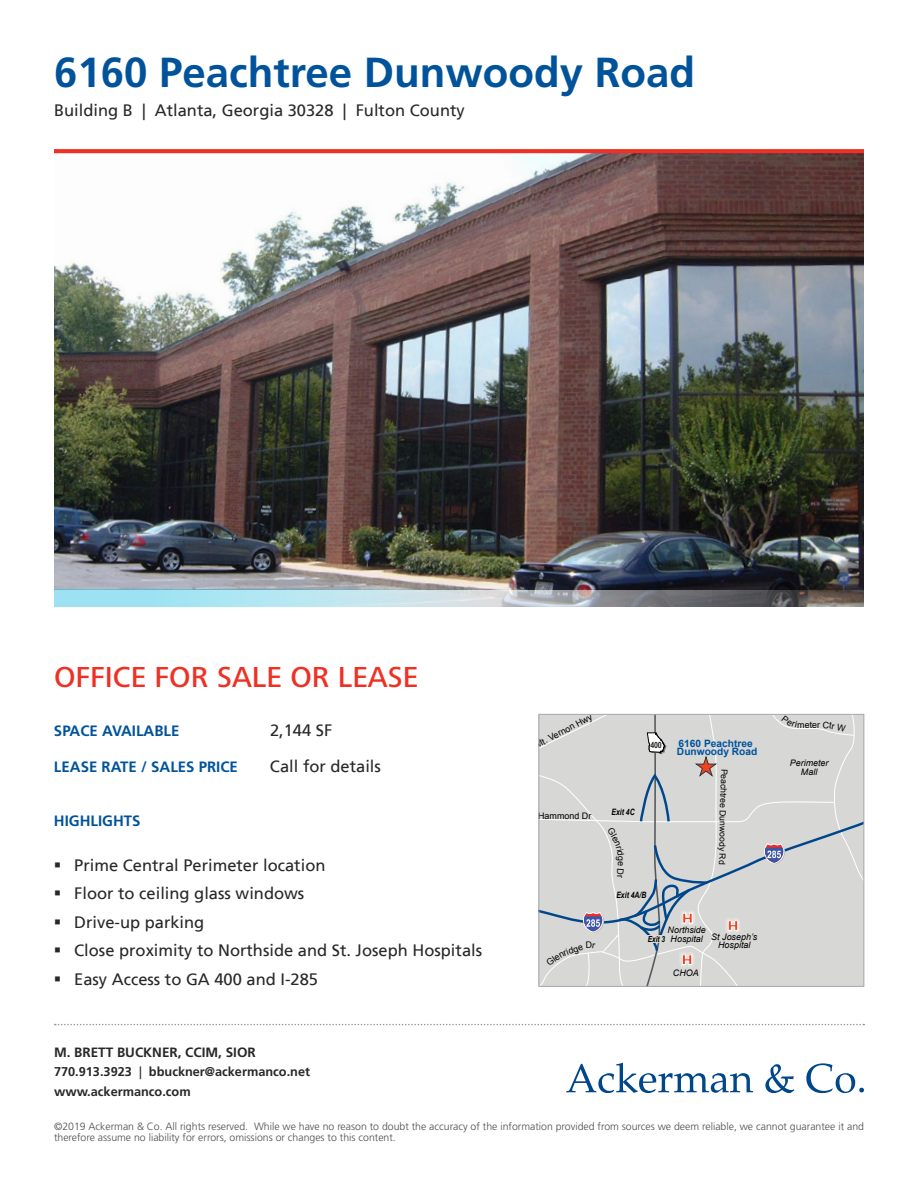
<style>
.page{position:relative;width:918px;height:1188px;background:#fff}
.page>*{position:absolute;margin:0;border:0;box-sizing:border-box;transform-origin:0 0}
.t1{font:700 42px "Frutiger LT Std";color:#00539b}
.t2{font:500 30px "Frutiger Next LTW1 G";color:#ee3124}
.t3{font:16.5px/28.5px "Frutiger LT Std";color:#292829}
.t4{font:700 15px "Frutiger LT Std";color:#00539b}
.t5{font:900 13.8px "Arial";color:#ef4423}
.t6{font:700 13.5px "Frutiger LT Std";color:#292829}
.t7{font:700 12.75px/19.5px "Frutiger LT Std";color:#292829}
.t8{font:300 10.5px/11.2px "Frutiger LT Std";color:#4d4d4f}
.t9{font:700 10.2px/8.4px "Arial";color:#00529c}
.t10{font:italic 9px/8.4px "Arial";color:#000;text-align:center}
.t11{font:9px "Arial";color:#000}
.t12{font:italic 700 8.85px "Arial";color:#000;scale:.78 1}
.t13{font:8.55px "Arial";color:#000}
.t14{font:700 8.55px "Arial Narrow";color:#221f1f}
.t15{font:italic 700 8.4px "Arial";color:#000;scale:.78 1}
.s1{font-weight:400}
</style>
<div class="page">
<img style="left:54px;top:154px;width:810px;height:436px">
<svg style="left:55px;top:1024px;width:809px;height:1px"></svg>
<svg style="left:566px;top:1063px;width:187px;height:30px"></svg>
<svg style="left:765px;top:1064px;width:29px;height:29px"></svg>
<svg style="left:806px;top:1063px;width:58px;height:30px"></svg>
<svg style="left:54px;top:149px;width:810px;height:4px;background:#ee3528"></svg>
<svg style="left:492px;top:590px;width:372px;height:17px;background:#807f81"></svg>
<div style="left:54px;top:590px;width:438px;height:19px;background:linear-gradient(to right,#90e4f7,#dce4e7)"></div>
<div style="left:54px;top:607px;width:818px;height:23px;background:#fff"></div>
<svg style="left:539px;top:714px;width:325px;height:272px;background:#d1d3d3"></svg>
<h1 class="t1" style="left:54px;top:48px;width:643px">6160 Peachtree Dunwoody Road</h1>
<h3 class="t3" style="left:54px;top:96px;width:412px">Building B | Atlanta, Georgia 30328 | Fulton County</h3>
<h2 class="t2" style="left:54px;top:660px;width:366px">OFFICE FOR SALE OR LEASE</h2>
<h3 class="t4" style="left:54px;top:722px;width:127px">SPACE AVAILABLE</h3>
<h3 class="t3" style="left:270px;top:716px;width:64px">2,144 SF</h3>
<h3 class="t4" style="left:54px;top:758px;width:185px">LEASE RATE / SALES PRICE</h3>
<h3 class="t3" style="left:270px;top:752px;width:112px">Call for details</h3>
<h3 class="t4" style="left:54px;top:812px;width:88px">HIGHLIGHTS</h3>
<h3 class="t3" style="left:74px;top:851px;width:410px">Prime Central Perimeter location<br>Floor to ceiling glass windows<br>Drive-up parking<br>Close proximity to Northside and St. Joseph Hospitals Easy Access to GA 400 and I-285</h3>
<p class="t6" style="left:54px;top:1044px;width:203px">M. BRETT BUCKNER, CCIM, SIOR</p>
<p class="t7" style="left:54px;top:1062px;width:258px">770.913.3923 <span class="s1">|</span> bbuckner@ackermanco.net www.ackermanco.com</p>
<p class="t11" style="left:533px;top:740px;width:65px;rotate:-28deg">Mt. Vernon Hwy</p>
<p class="t11" style="left:538px;top:810px;width:55px">Hammond Dr</p>
<p class="t14" style="left:650px;top:738px;width:13px">400</p>
<p class="t12" style="left:612px;top:806px;width:31px">Exit 4C</p>
<p class="t12" style="left:616px;top:889px;width:40px">Exit 4A/B</p>
<p class="t9" style="left:677px;top:739px;width:82px">6160 Peachtree<br>Dunwoody Road</p>
<p class="t13" style="left:730px;top:769px;width:49px;rotate:92deg">Peachtree D</p>
<p class="t13" style="left:728px;top:826px;width:8px;rotate:90deg">w</p>
<p class="t13" style="left:728px;top:832px;width:34px;rotate:91deg">oody Rd</p>
<h3 class="t5" style="left:693px;top:928px;width:13px;rotate:-180deg">H</h3>
<h3 class="t5" style="left:739px;top:935px;width:13px;rotate:-180deg">H</h3>
<p class="t10" style="left:668px;top:926px;width:40px">Northside<br>Hospital</p>
<p class="t10" style="left:711px;top:932px;width:48px">St Joseph’s<br>Hospital</p>
<p class="t15" style="left:648px;top:933px;width:24px">Exit 3</p>
<h3 class="t5" style="left:693px;top:969px;width:13px;rotate:-180deg">H</h3>
<p class="t10" style="left:673px;top:969px;width:27px">CHOA</p>
<p class="t11" style="left:817px;top:719px;width:4px">r</p>
<p class="t10" style="left:790px;top:759px;width:40px">Perimeter<br>Mall</p>
<p class="t8" style="left:54px;top:1121px;width:812px">©2019 Ackerman &amp; Co. All rights reserved. While we have no reason to doubt the accuracy of the information provided from sources we deem reliable, we cannot guarantee it and therefore assume no liability for errors, omissions or changes to this content.</p>
</div>
